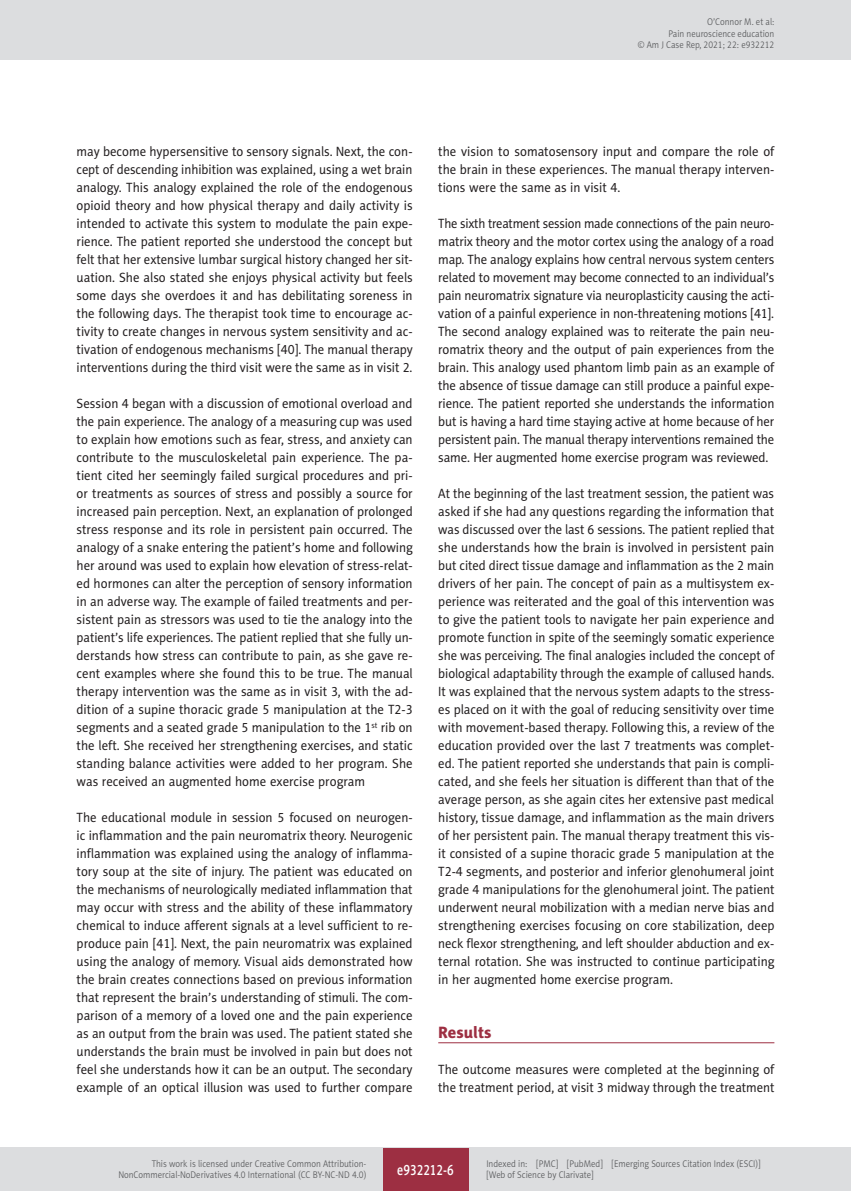
<style>
.page{position:relative;width:851px;height:1191px;background:#fff}
.page>*{position:absolute;margin:0;border:0;box-sizing:border-box;transform-origin:0 0}
.AJCR_Headline_1{font:16.5px "Naomi Sans EFN Heavy";color:#9d2f42}
.t1{font:15px "Naomi Sans EFN Medium";color:#fff;scale:.8 1}
.AJCR_Body{font:13.5px/18px "Naomi Sans EFN";color:#231f20;text-align:justify;scale:.95 1}
.AJCR_Body-2{font:13.5px/18px "Naomi Sans EFN";color:#231f20;text-align:justify;scale:.94 1}
.AJCR_Body-3{font:13.5px/18px "Naomi Sans EFN";color:#231f20;text-align:justify;scale:.93 1}
.t2{font:9.75px/11.2px "Naomi Sans EFN Light";color:#57585a;text-align:right;scale:.9 1}
</style>
<div class="page">
<hr style="left:438px;top:1042px;width:336px;height:1px;background:#9d2f42">
<div style="left:0;top:0;width:850px;height:60px;background:#dcdddf"></div>
<hr style="left:850px;top:0;width:1px;height:60px;background:#dcdddf">
<div style="left:0;top:1148px;width:850px;height:43px;background:#dcdddf"></div>
<div style="left:383px;top:1147px;width:85px;height:43px;background:#9d2f42"></div>
<p class="t2" style="left:637px;top:16px;width:153px">O’Connor M. et al:<br>Pain neuroscience education<br>© Am J Case Rep, 2021; 22: e932212</p>
<p class="AJCR_Body" style="left:77px;top:142px;width:355px">may become hypersensitive to sensory signals. Next, the con&shy;cept of descending inhibition was explained, using a wet brain analogy. This analogy explained the role of the endogenous opioid theory and how physical therapy and daily activity is intended to activate this system to modulate the pain expe&shy;rience. The patient reported she understood the concept but felt that her extensive lumbar surgical history changed her sit&shy;uation. She also stated she enjoys physical activity but feels some days she overdoes it and has debilitating soreness in the following days. The therapist took time to encourage ac&shy;tivity to create changes in nervous system sensitivity and ac&shy;tivation of endogenous mechanisms [40]. The manual therapy interventions during the third visit were the same as in visit 2.</p>
<p class="AJCR_Body" style="left:77px;top:394px;width:355px">Session 4 began with a discussion of emotional overload and the pain experience. The analogy of a measuring cup was used to explain how emotions such as fear, stress, and anxiety can contribute to the musculoskeletal pain experience. The pa&shy;tient cited her seemingly failed surgical procedures and pri&shy;or treatments as sources of stress and possibly a source for increased pain perception. Next, an explanation of prolonged stress response and its role in persistent pain occurred. The analogy of a snake entering the patient’s home and following her around was used to explain how elevation of stress-relat&shy;ed hormones can alter the perception of sensory information in an adverse way. The example of failed treatments and per&shy;sistent pain as stressors was used to tie the analogy into the patient’s life experiences. The patient replied that she fully un&shy;derstands how stress can contribute to pain, as she gave re&shy;cent examples where she found this to be true. The manual therapy intervention was the same as in visit 3, with the ad&shy;dition of a supine thoracic grade 5 manipulation at the T2-3 segments and a seated grade 5 manipulation to the 1<sup>st</sup> rib on the left. She received her strengthening exercises, and static standing balance activities were added to her program. She was received an augmented home exercise program</p>
<p class="AJCR_Body" style="left:77px;top:808px;width:355px">The educational module in session 5 focused on neurogen&shy;ic inflammation and the pain neuromatrix theory. Neurogenic inflammation was explained using the analogy of inflamma&shy;tory soup at the site of injury. The patient was educated on the mechanisms of neurologically mediated inflammation that may occur with stress and the ability of these inflammatory chemical to induce afferent signals at a level sufficient to re&shy;produce pain [41]. Next, the pain neuromatrix was explained using the analogy of memory. Visual aids demonstrated how the brain creates connections based on previous information that represent the brain’s understanding of stimuli. The com&shy;parison of a memory of a loved one and the pain experience as an output from the brain was used. The patient stated she understands the brain must be involved in pain but does not feel she understands how it can be an output. The secondary example of an optical illusion was used to further compare</p>
<p class="AJCR_Body" style="left:438px;top:142px;width:355px">the vision to somatosensory input and compare the role of the brain in these experiences. The manual therapy interven&shy;tions were the same as in visit 4.</p>
<p class="AJCR_Body-3" style="left:438px;top:214px;width:363px">The sixth treatment session made connections of the pain neuro&shy;matrix theory and the motor cortex using the analogy of a road map. The analogy explains how central nervous system centers related to movement may become connected to an individual’s pain neuromatrix signature via neuroplasticity causing the acti&shy;vation of a painful experience in non-threatening motions [41].<br>The second analogy explained was to reiterate the pain neu&shy;romatrix theory and the output of pain experiences from the brain. This analogy used phantom limb pain as an example of the absence of tissue damage can still produce a painful expe&shy;rience. The patient reported she understands the information but is having a hard time staying active at home because of her persistent pain. The manual therapy interventions remained the same. Her augmented home exercise program was reviewed.</p>
<p class="AJCR_Body-2" style="left:438px;top:484px;width:359px">At the beginning of the last treatment session, the patient was asked if she had any questions regarding the information that was discussed over the last 6 sessions. The patient replied that she understands how the brain is involved in persistent pain but cited direct tissue damage and inflammation as the 2 main drivers of her pain. The concept of pain as a multisystem ex&shy;perience was reiterated and the goal of this intervention was to give the patient tools to navigate her pain experience and promote function in spite of the seemingly somatic experience she was perceiving. The final analogies included the concept of biological adaptability through the example of callused hands.<br>It was explained that the nervous system adapts to the stress&shy;es placed on it with the goal of reducing sensitivity over time with movement-based therapy. Following this, a review of the education provided over the last 7 treatments was complet&shy;ed. The patient reported she understands that pain is compli&shy;cated, and she feels her situation is different than that of the average person, as she again cites her extensive past medical history, tissue damage, and inflammation as the main drivers of her persistent pain. The manual therapy treatment this vis&shy;it consisted of a supine thoracic grade 5 manipulation at the T2-4 segments, and posterior and inferior glenohumeral joint grade 4 manipulations for the glenohumeral joint. The patient underwent neural mobilization with a median nerve bias and strengthening exercises focusing on core stabilization, deep neck flexor strengthening, and left shoulder abduction and ex&shy;ternal rotation. She was instructed to continue participating in her augmented home exercise program.</p>
<p class="AJCR_Headline_1" style="left:438px;top:1022px;width:55px">Results</p>
<p class="AJCR_Body" style="left:438px;top:1060px;width:355px">The outcome measures were completed at the beginning of the treatment period, at visit 3 midway through the treatment</p>
<p class="t2" style="left:118px;top:1158px;width:277px">This work is licensed under Creative Common Attribution-<br>NonCommercial-NoDerivatives 4.0 International (CC BY-NC-ND 4.0)</p>
<p class="t1" style="left:397px;top:1160px;width:72px">e932212-6</p>
<p class="t2" style="left:486px;top:1158px;width:306px;text-align:left">Indexed in: [PMC] [PubMed] [Emerging Sources Citation Index (ESCI)] [Web of Science by Clarivate]</p>
</div>
